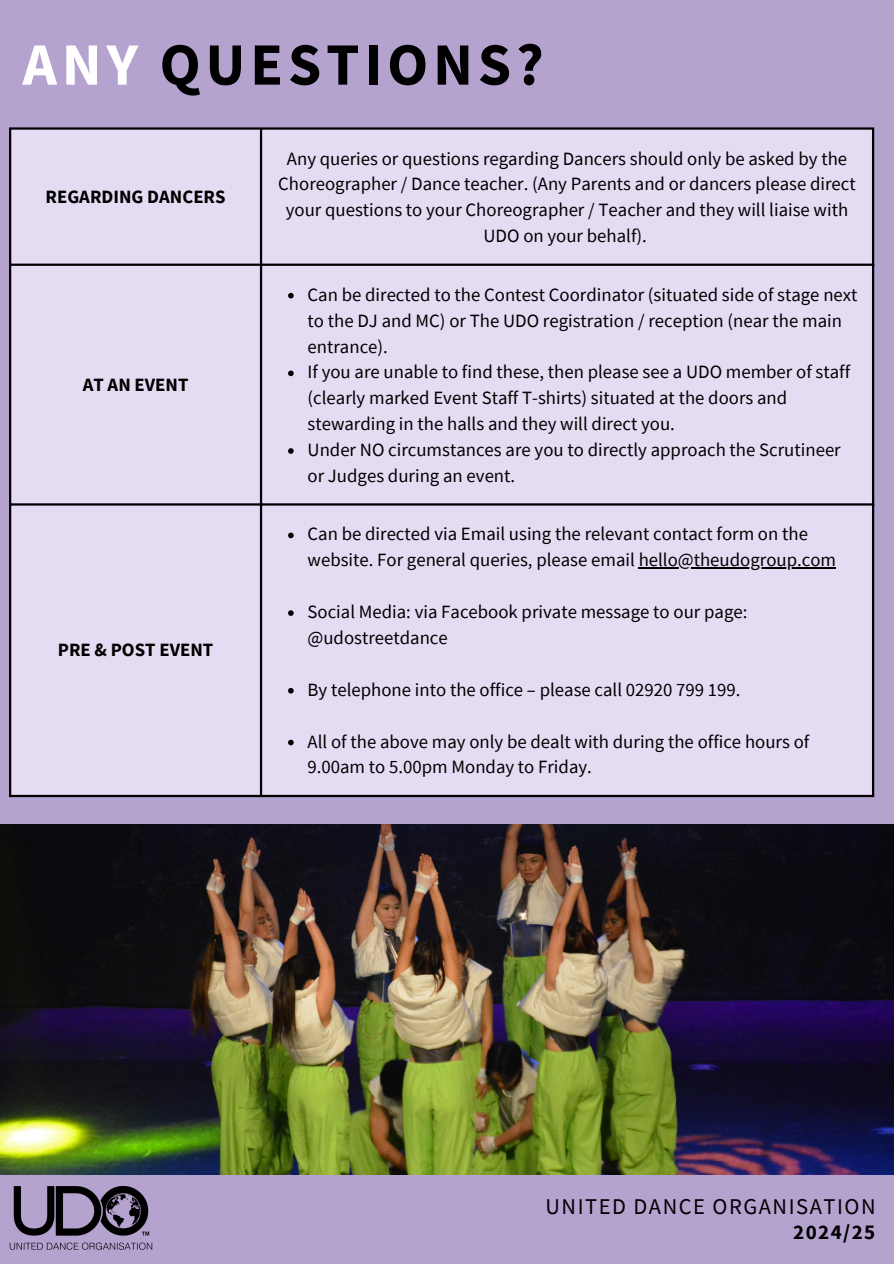
<style>
.page{position:relative;width:894px;height:1264px;background:#fff}
.page>*{position:absolute;margin:0;border:0;box-sizing:border-box;transform-origin:0 0}
.t1{font:700 60px "Source Sans Pro";letter-spacing:.08em;color:#000}
.t2{font:22.5px "Source Sans Pro";letter-spacing:.07em;color:#000001}
.t3{font:700 21px "Source Sans Pro";letter-spacing:.07em;color:#000001}
.t4{font:18.75px/25.8px "Source Sans Pro";color:#000}
.t5{font:700 18.75px "Source Sans Pro";color:#000}
.s1{color:#fff}
</style>
<div class="page">
<div style="left:0;top:0;width:893px;height:842px;background:#b4a2cf"></div>
<div style="left:0;top:1174px;width:893px;height:89px;background:#b4a2cf"></div>
<img style="left:9px;top:1186px;width:143px;height:64px">
<div style="left:11px;top:130px;width:860px;height:664px;background:#e5dcf4"></div>
<svg style="left:288px;top:293px;width:5px;height:5px"></svg>
<svg style="left:288px;top:370px;width:5px;height:6px"></svg>
<svg style="left:288px;top:448px;width:5px;height:6px"></svg>
<svg style="left:288px;top:532px;width:5px;height:6px"></svg>
<hr style="left:638px;top:567px;width:197px;height:1px;background:#000">
<svg style="left:288px;top:610px;width:5px;height:6px"></svg>
<svg style="left:288px;top:688px;width:5px;height:5px"></svg>
<svg style="left:288px;top:739px;width:5px;height:6px"></svg>
<hr style="left:9px;top:130px;width:2px;height:664px;background:#000">
<hr style="left:260px;top:130px;width:2px;height:664px;background:#000">
<hr style="left:871px;top:130px;width:3px;height:664px;background:#000">
<hr style="left:9px;top:127px;width:865px;height:3px;background:#000">
<hr style="left:9px;top:263px;width:865px;height:3px;background:#000">
<hr style="left:9px;top:503px;width:865px;height:2px;background:#000">
<hr style="left:9px;top:794px;width:865px;height:3px;background:#000">
<img style="left:0;top:824px;width:893px;height:350px">
<p class="t1" style="left:22px;top:26px;width:522px"><span class="s1">ANY</span> QUESTIONS?</p>
<p class="t5" style="left:46px;top:184px;width:181px">REGARDING DANCERS</p>
<p class="t5" style="left:83px;top:372px;width:107px">AT AN EVENT</p>
<p class="t5" style="left:58px;top:638px;width:157px">PRE &amp; POST EVENT</p>
<p class="t4" style="left:278px;top:145px;width:579px;text-align:center">Any queries or questions regarding Dancers should only be asked by the Choreographer / Dance teacher. (Any Parents and or dancers please direct your questions to your Choreographer / Teacher and they will liaise with UDO on your behalf).</p>
<p class="t4" style="left:307px;top:281px;width:551px">Can be directed to the Contest Coordinator (situated side of stage next to the DJ and MC) or The UDO registration / reception (near the main entrance).</p>
<p class="t4" style="left:307px;top:359px;width:544px">If you are unable to find these, then please see a UDO member of staff (clearly marked Event Staff T-shirts) situated at the doors and stewarding in the halls and they will direct you.</p>
<p class="t4" style="left:307px;top:436px;width:534px">Under NO circumstances are you to directly approach the Scrutineer or Judges during an event.</p>
<p class="t4" style="left:307px;top:521px;width:530px">Can be directed via Email using the relevant contact form on the website. For general queries, please email hello@theudogroup.com</p>
<p class="t4" style="left:307px;top:598px;width:441px">Social Media: via Facebook private message to our page:</p>
<p class="t4" style="left:307px;top:624px;width:142px">@udostreetdance</p>
<p class="t4" style="left:307px;top:676px;width:434px">By telephone into the office – please call 02920 799 199.</p>
<p class="t4" style="left:307px;top:728px;width:503px">All of the above may only be dealt with during the office hours of<br>9.00am to 5.00pm Monday to Friday.</p>
<p class="t2" style="left:545px;top:1191px;width:331px">UNITED DANCE ORGANISATION</p>
<h2 class="t3" style="left:792px;top:1217px;width:84px">2024/25</h2>
</div>
